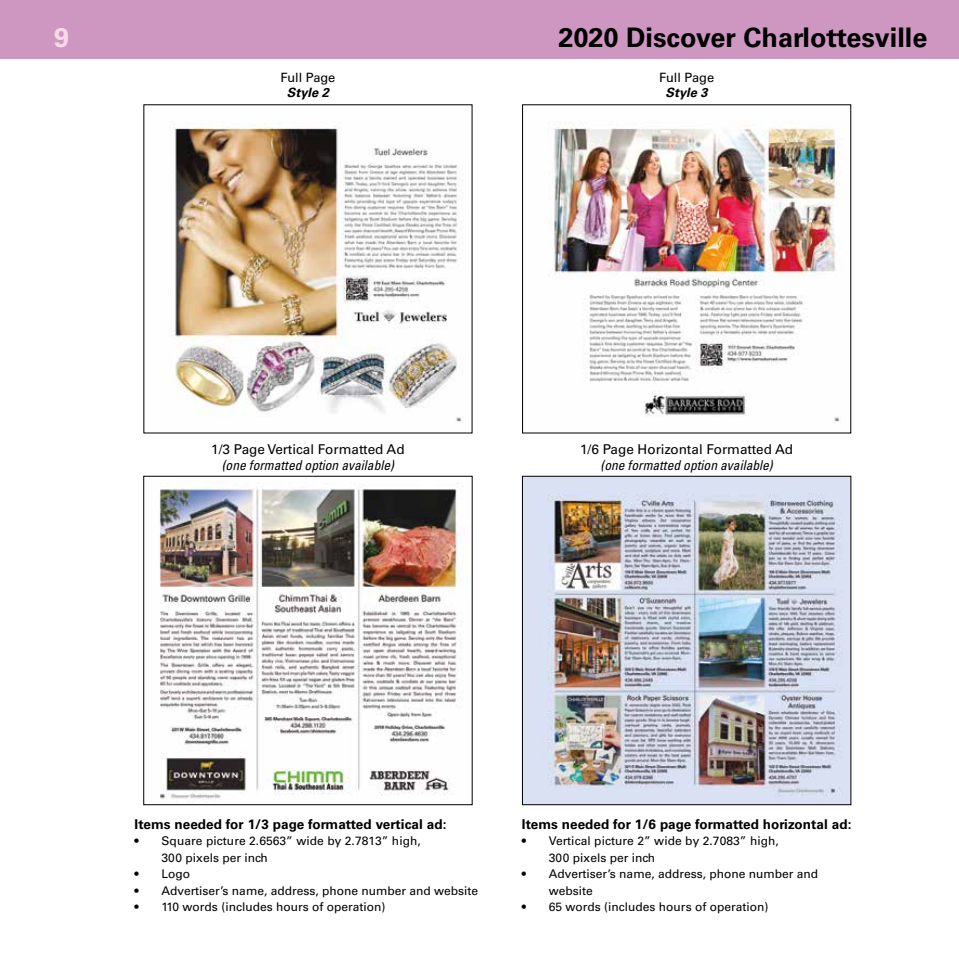
<style>
.page{position:relative;width:959px;height:959px;background:#fff}
.page>*{position:absolute;margin:0;border:0;box-sizing:border-box;transform-origin:0 0}
.t1{font:700 27px "Univers LT Std";color:#000}
.t2{font:700 27px "Univers LT Std";color:#f8d9e8}
.t3{font:700 13.5px "Univers LT Std";letter-spacing:.005em;color:#000}
.t4{font:italic condensed 13.5px "Univers LT Std";color:#000}
.t5{font:13.5px "Univers LT Std";color:#000}
.t6{font:12.9px "Univers LT Std";color:#000}
.t7{font:italic 700 12.9px "Univers LT Std";color:#000}
.t8{font:12px/16.5px "Univers LT Std";color:#000}
</style>
<div class="page">
<img style="left:166px;top:123px;width:296px;height:299px">
<div style="left:0;top:0;width:958px;height:59px;background:#ce97c2"></div>
<img style="left:159px;top:483px;width:304px;height:316px">
<div style="left:143px;top:476px;width:329px;height:329px;border:1px solid #000"></div>
<img style="left:554px;top:122px;width:288px;height:301px">
<img style="left:524px;top:478px;width:325px;height:325px">
<div style="left:522px;top:476px;width:329px;height:329px;border:1px solid #000"></div>
<h1 class="t2" style="left:54px;top:21px;width:17px">9</h1>
<p class="t6" style="left:280px;top:69px;width:56px">Full Page</p>
<p class="t7" style="left:287px;top:85px;width:44px">Style 2</p>
<p class="t5" style="left:211px;top:441px;width:195px">1/3 Page Vertical Formatted Ad</p>
<p class="t4" style="left:222px;top:457px;width:174px">(one formatted option available)</p>
<h1 class="t1" style="left:558px;top:21px;width:370px">2020 Discover Charlottesville</h1>
<p class="t6" style="left:659px;top:69px;width:56px">Full Page</p>
<p class="t7" style="left:665px;top:85px;width:44px">Style 3</p>
<p class="t5" style="left:580px;top:441px;width:214px">1/6 Page Horizontal Formatted Ad</p>
<p class="t4" style="left:600px;top:457px;width:174px">(one formatted option available)</p>
<p class="t3" style="left:134px;top:816px;width:313px">Items needed for 1/3 page formatted vertical ad:</p>
<p class="t8" style="left:161px;top:833px;width:261px;text-indent:-27px">• Square picture 2.6563” wide by 2.7813” high,<br>300 pixels per inch</p>
<p class="t8" style="left:134px;top:866px;width:57px">• Logo</p>
<p class="t8" style="left:134px;top:882px;width:345px">• Advertiser’s name, address, phone number and website</p>
<p class="t8" style="left:134px;top:899px;width:252px">• 110 words (includes hours of operation)</p>
<p class="t3" style="left:522px;top:816px;width:331px">Items needed for 1/6 page formatted horizontal ad:</p>
<p class="t8" style="left:549px;top:833px;width:231px;text-indent:-27px">• Vertical picture 2” wide by 2.7083” high,<br>300 pixels per inch</p>
<p class="t8" style="left:549px;top:866px;width:271px;text-indent:-27px">• Advertiser’s name, address, phone number and website</p>
<p class="t8" style="left:522px;top:899px;width:248px">• 65 words (includes hours of operation)</p>
</div>
